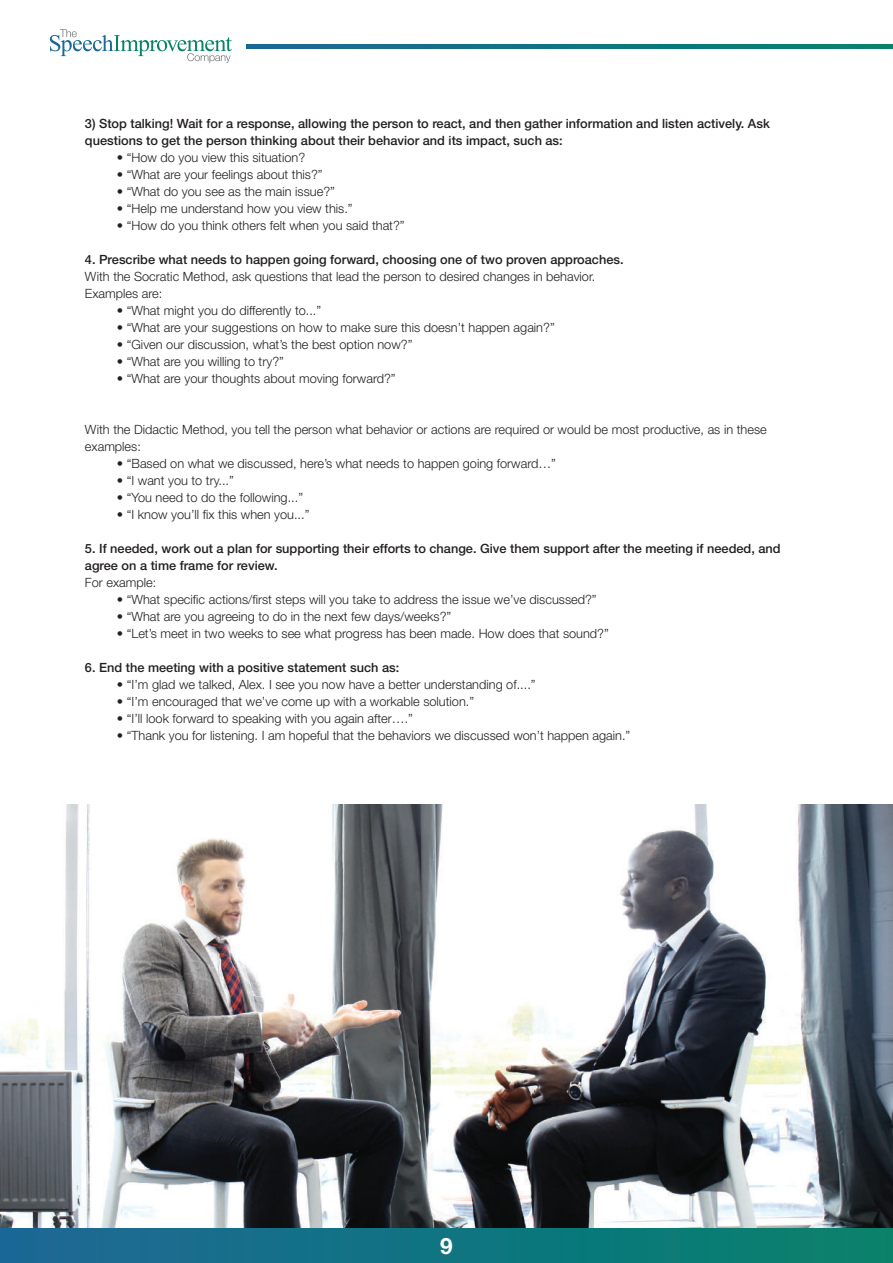
<style>
.page{position:relative;width:893px;height:1263px;background:#fff}
.page>*{position:absolute;margin:0;border:0;box-sizing:border-box;transform-origin:0 0}
.t1{font:700 22.5px "Helvetica Neue LT Pro";color:#fff}
.t2{font:300 12.75px/17px "Helvetica Neue LT Pro";color:#231f20}
.t3{font:500 12.75px/17px "Helvetica Neue LT Pro";color:#231f20}
</style>
<div class="page">
<img style="left:0;top:804px;width:893px;height:425px">
<svg style="left:50px;top:29px;width:182px;height:34px"></svg>
<div style="left:0;top:1229px;width:893px;height:34px;background:linear-gradient(to right,#1c6797,#06826b)"></div>
<svg style="left:246px;top:44px;width:647px;height:4px;background:#117481"></svg>
<p class="t3" style="left:85px;top:114px;width:686px">3) Stop talking! Wait for a response, allowing the person to react, and then gather information and listen actively. Ask questions to get the person thinking about their behavior and its impact, such as:</p>
<p class="t2" style="left:117px;top:148px;width:190px">• “How do you view this situation?</p>
<p class="t2" style="left:117px;top:165px;width:207px">• “What are your feelings about this?”</p>
<p class="t2" style="left:117px;top:182px;width:220px">• “What do you see as the main issue?”</p>
<p class="t2" style="left:117px;top:199px;width:237px">• “Help me understand how you view this.”</p>
<p class="t2" style="left:117px;top:216px;width:289px">• “How do you think others felt when you said that?”</p>
<p class="t3" style="left:85px;top:250px;width:540px">4. Prescribe what needs to happen going forward, choosing one of two proven approaches.</p>
<p class="t2" style="left:85px;top:267px;width:512px">With the Socratic Method, ask questions that lead the person to desired changes in behavior.<br>Examples are:</p>
<p class="t2" style="left:117px;top:301px;width:206px">• “What might you do differently to...”</p>
<p class="t2" style="left:117px;top:318px;width:439px">• “What are your suggestions on how to make sure this doesn’t happen again?”</p>
<p class="t2" style="left:117px;top:335px;width:297px">• “Given our discussion, what’s the best option now?”</p>
<p class="t2" style="left:117px;top:352px;width:169px">• “What are you willing to try?”</p>
<p class="t2" style="left:117px;top:369px;width:280px">• “What are your thoughts about moving forward?”</p>
<p class="t2" style="left:85px;top:420px;width:683px">With the Didactic Method, you tell the person what behavior or actions are required or would be most productive, as in these examples:</p>
<p class="t2" style="left:117px;top:454px;width:441px">• “Based on what we discussed, here’s what needs to happen going forward…”</p>
<p class="t2" style="left:117px;top:471px;width:118px">• “I want you to try...”</p>
<p class="t2" style="left:117px;top:488px;width:188px">• “You need to do the following...”</p>
<p class="t2" style="left:117px;top:505px;width:194px">• “I know you’ll fix this when you...”</p>
<p class="t3" style="left:85px;top:540px;width:697px">5. If needed, work out a plan for supporting their efforts to change. Give them support after the meeting if needed, and agree on a time frame for review.</p>
<p class="t2" style="left:85px;top:573px;width:73px">For example:</p>
<p class="t2" style="left:117px;top:590px;width:481px">• “What specific actions/first steps will you take to address the issue we’ve discussed?”</p>
<p class="t2" style="left:117px;top:607px;width:336px">• “What are you agreeing to do in the next few days/weeks?”</p>
<p class="t2" style="left:117px;top:624px;width:493px">• “Let’s meet in two weeks to see what progress has been made. How does that sound?”</p>
<p class="t3" style="left:85px;top:659px;width:316px">6. End the meeting with a positive statement such as:</p>
<p class="t2" style="left:117px;top:675px;width:420px">• “I’m glad we talked, Alex. I see you now have a better understanding of....”</p>
<p class="t2" style="left:117px;top:692px;width:359px">• “I’m encouraged that we’ve come up with a workable solution.”</p>
<p class="t2" style="left:117px;top:709px;width:298px">• “I’ll look forward to speaking with you again after….”</p>
<p class="t2" style="left:117px;top:726px;width:515px">• “Thank you for listening. I am hopeful that the behaviors we discussed won’t happen again.”</p>
<h1 class="t1" style="left:440px;top:1232px;width:14px">9</h1>
</div>
